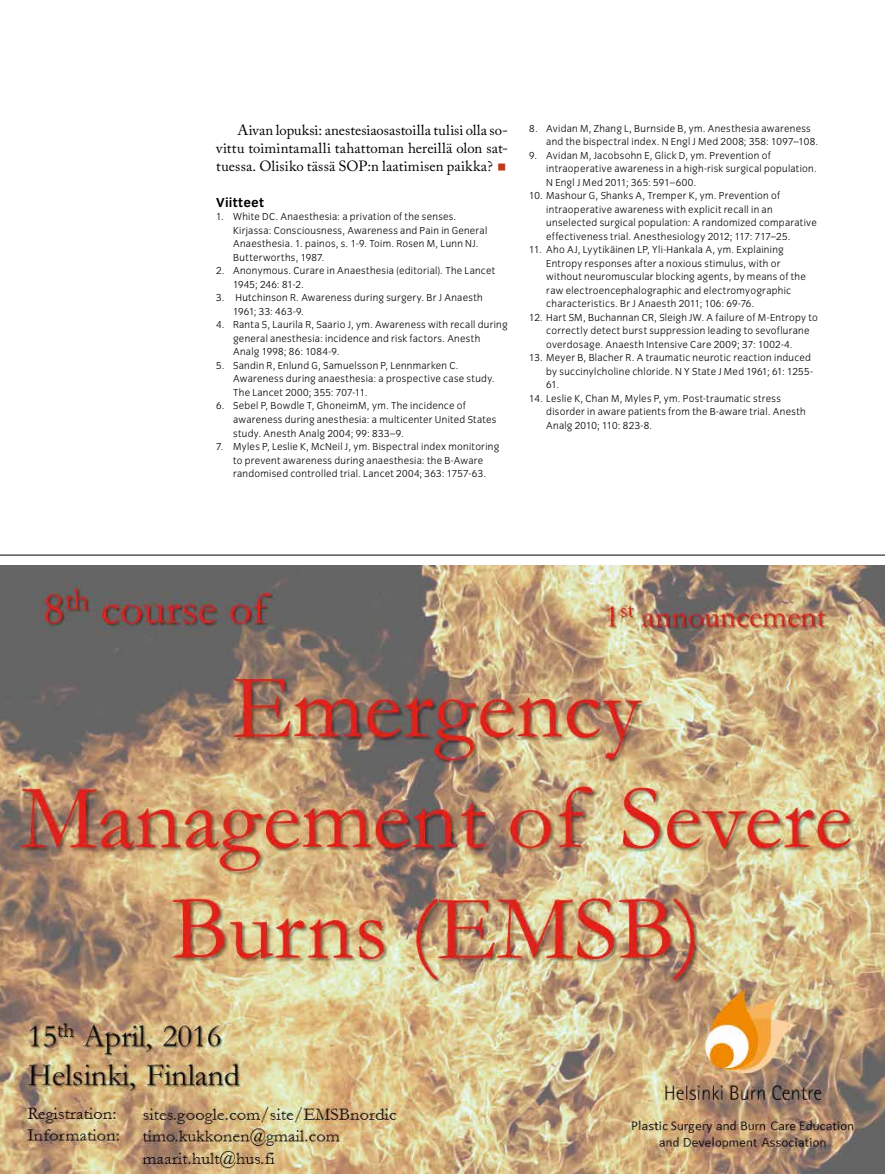
<style>
.page{position:relative;width:885px;height:1174px;background:#fff}
.page>*{position:absolute;margin:0;border:0;box-sizing:border-box;transform-origin:0 0}
.t1{font:14.7px/18px "Adobe Caslon Pro";letter-spacing:.01em;color:#000;text-align:justify}
.t2{font:700 13.5px "Congress Sans";letter-spacing:.02em;color:#000}
.t3{font:300 10.5px/13.5px "Congress Sans";letter-spacing:.025em;color:#000}
</style>
<div class="page">
<img style="left:0;top:565px;width:884px;height:609px">
<hr style="left:0;top:555px;width:884px;height:1px;background:#000">
<h1 class="t1" style="left:216px;top:121px;width:293px;text-indent:21px">Aivan lopuksi: anestesiaosastoilla tulisi olla so&shy;vittu toimintamalli tahattoman hereillä olon sat&shy;tuessa. Olisiko tässä SOP:n laatimisen paikka?</h1>
<p class="t2" style="left:216px;top:195px;width:49px">Viitteet</p>
<p class="t3" style="left:233px;top:210px;width:256px;text-indent:-17px">1. White DC. Anaesthesia: a privation of the senses.<br>Kirjassa: Consciousness, Awareness and Pain in General Anaesthesia. 1. painos, s. 1-9. Toim. Rosen M, Lunn NJ.<br>Butterworths, 1987.</p>
<p class="t3" style="left:233px;top:264px;width:263px;text-indent:-17px">2. Anonymous. Curare in Anaesthesia (editorial). The Lancet<br>1945; 246: 81-2.</p>
<p class="t3" style="left:233px;top:291px;width:251px;text-indent:-17px">3. Hutchinson R. Awareness during surgery. Br J Anaesth<br>1961; 33: 463-9.</p>
<p class="t3" style="left:233px;top:318px;width:276px;text-indent:-17px">4. Ranta S, Laurila R, Saario J, ym. Awareness with recall during general anesthesia: incidence and risk factors. Anesth<br>Analg 1998; 86: 1084-9.</p>
<p class="t3" style="left:233px;top:359px;width:263px;text-indent:-17px">5. Sandin R, Enlund G, Samuelsson P, Lennmarken C.<br>Awareness during anaesthesia: a prospective case study.<br>The Lancet 2000; 355: 707-11.</p>
<p class="t3" style="left:233px;top:399px;width:265px;text-indent:-17px">6. Sebel P, Bowdle T, GhoneimM, ym. The incidence of awareness during anesthesia: a multicenter United States study. Anesth Analg 2004; 99: 833–9.</p>
<p class="t3" style="left:216px;top:440px;width:285px;text-align:center">7. Myles P, Leslie K, McNeil J, ym. Bispectral index monitoring to prevent awareness during anaesthesia: the B-Aware randomised controlled trial. Lancet 2004; 363: 1757-63.</p>
<p class="t3" style="left:546px;top:121px;width:273px;text-indent:-17px">8. Avidan M, Zhang L, Burnside B, ym. Anesthesia awareness and the bispectral index. N Engl J Med 2008; 358: 1097–108.</p>
<p class="t3" style="left:546px;top:148px;width:272px;text-indent:-17px">9. Avidan M, Jacobsohn E, Glick D, ym. Prevention of intraoperative awareness in a high-risk surgical population.<br>N Engl J Med 2011; 365: 591–600.</p>
<p class="t3" style="left:546px;top:189px;width:272px;text-indent:-17px">10. Mashour G, Shanks A, Tremper K, ym. Prevention of intraoperative awareness with explicit recall in an unselected surgical population: A randomized comparative effectiveness trial. Anesthesiology 2012; 117: 717–25.</p>
<p class="t3" style="left:546px;top:243px;width:261px;text-indent:-17px">11. Aho AJ, Lyytikäinen LP, Yli-Hankala A, ym. Explaining Entropy responses after a noxious stimulus, with or without neuromuscular blocking agents, by means of the raw electroencephalographic and electromyographic characteristics. Br J Anaesth 2011; 106: 69-76.</p>
<p class="t3" style="left:546px;top:310px;width:273px;text-indent:-17px">12. Hart SM, Buchannan CR, Sleigh JW. A failure of M-Entropy to correctly detect burst suppression leading to sevoflurane overdosage. Anaesth Intensive Care 2009; 37: 1002-4.</p>
<p class="t3" style="left:546px;top:351px;width:268px;text-indent:-17px">13. Meyer B, Blacher R. A traumatic neurotic reaction induced by succinylcholine chloride. N Y State J Med 1961; 61: 1255-<br>61.</p>
<p class="t3" style="left:546px;top:391px;width:261px;text-indent:-17px">14. Leslie K, Chan M, Myles P, ym. Post-traumatic stress disorder in aware patients from the B-aware trial. Anesth<br>Analg 2010; 110: 823-8.</p>
</div>
